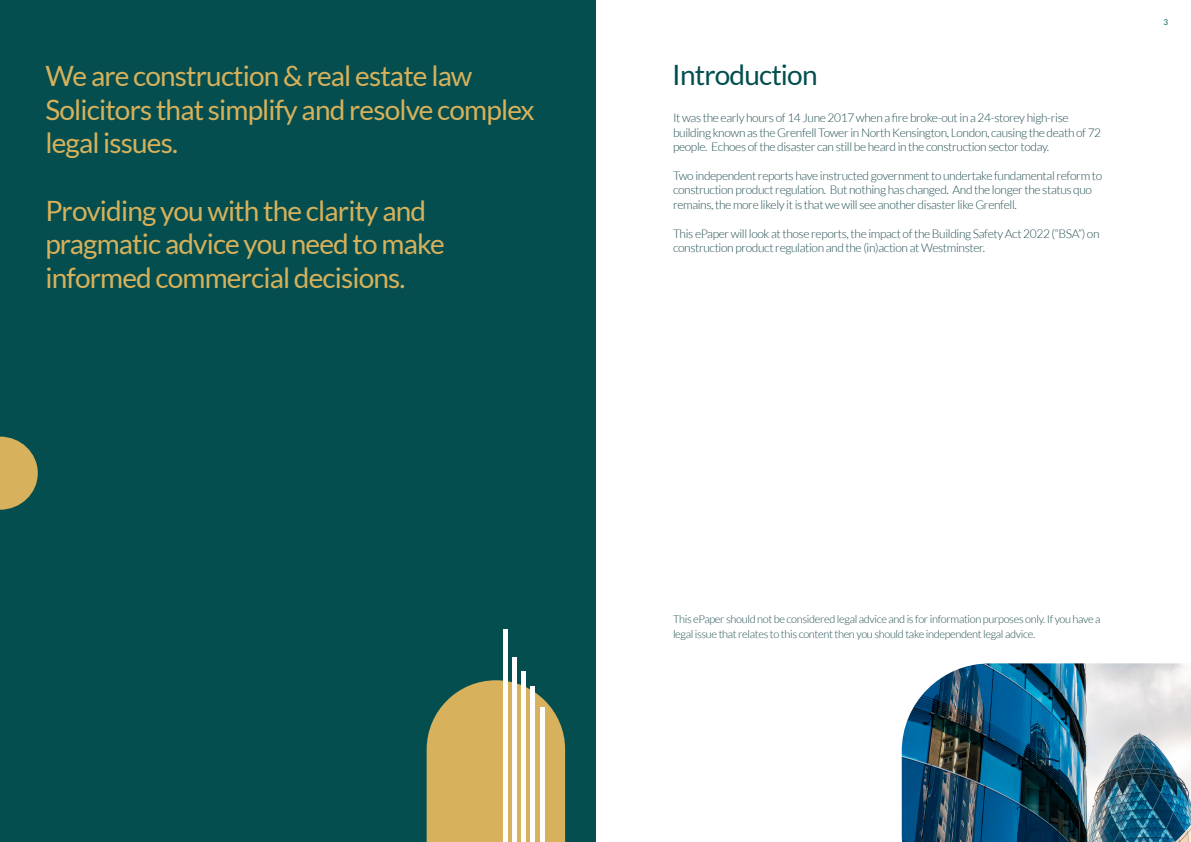
<style>
.page{position:relative;width:1191px;height:842px;background:#fff}
.page>*{position:absolute;margin:0;border:0;box-sizing:border-box;transform-origin:0 0}
.t1{font:28px/33.6px "Lato";letter-spacing:-.03em;color:#d7b15b}
.t2{font:28px "Lato";letter-spacing:-.03em;color:#044e4f}
.t3{font:300 12px/14.4px "Lato";letter-spacing:-.03em;color:#224e51}
.t4{font:300 11px/15.6px "Lato";letter-spacing:-.03em;color:#224e51}
.t5{font:8px "Lato";color:#0a5c5c}
.s1{color:#d6b15a}
</style>
<div class="page">
<div style="left:0;top:0;width:595px;height:842px;background:#044e4f"></div>
<svg style="left:426px;top:680px;width:139px;height:162px;background:#c0a659"></svg>
<svg style="left:0;top:437px;width:38px;height:73px"></svg>
<hr style="left:503px;top:629px;width:4px;height:213px;background:#fff">
<div style="left:512px;top:658px;width:5px;height:184px;background:#fff"></div>
<div style="left:521px;top:672px;width:5px;height:170px;background:#fff"></div>
<div style="left:530px;top:686px;width:5px;height:156px;background:#fff"></div>
<hr style="left:540px;top:707px;width:4px;height:135px;background:#fff">
<img style="left:901px;top:663px;width:290px;height:179px">
<p class="t1" style="left:45px;top:59px;width:428px">We are construction &amp; real estate law</p>
<p class="t1" style="left:45px;top:93px;width:490px">Solicitors that simplify and resolve complex legal issues.</p>
<p class="t1" style="left:45px;top:193px;width:401px">Providing you with the clarity and pragmatic advice you need to make informed c<span class="s1">ommercial decisions.</span></p>
<p class="t2" style="left:672px;top:59px;width:147px">Introduction</p>
<p class="t3" style="left:673px;top:111px;width:430px">It was the early hours of 14 June 2017 when a fire broke-out in a 24-storey high-rise building known as the Grenfell Tower in North Kensington, London, causing the death of 72 people. Echoes of the disaster can still be heard in the construction sector today.</p>
<p class="t3" style="left:673px;top:168px;width:431px">Two independent reports have instructed government to undertake fundamental reform to construction product regulation. But nothing has changed. And the longer the status quo remains, the more likely it is that we will see another disaster like Grenfell.</p>
<p class="t3" style="left:673px;top:226px;width:428px">This ePaper will look at those reports, the impact of the Building Safety Act 2022 (“BSA”) on construction product regulation and the (in)action at Westminster.</p>
<p class="t5" style="left:1163px;top:17px;width:6px">3</p>
<p class="t4" style="left:673px;top:611px;width:429px">This ePaper should not be considered legal advice and is for information purposes only. If you have a legal issue that relates to this content then you should take independent legal advice.</p>
</div>
